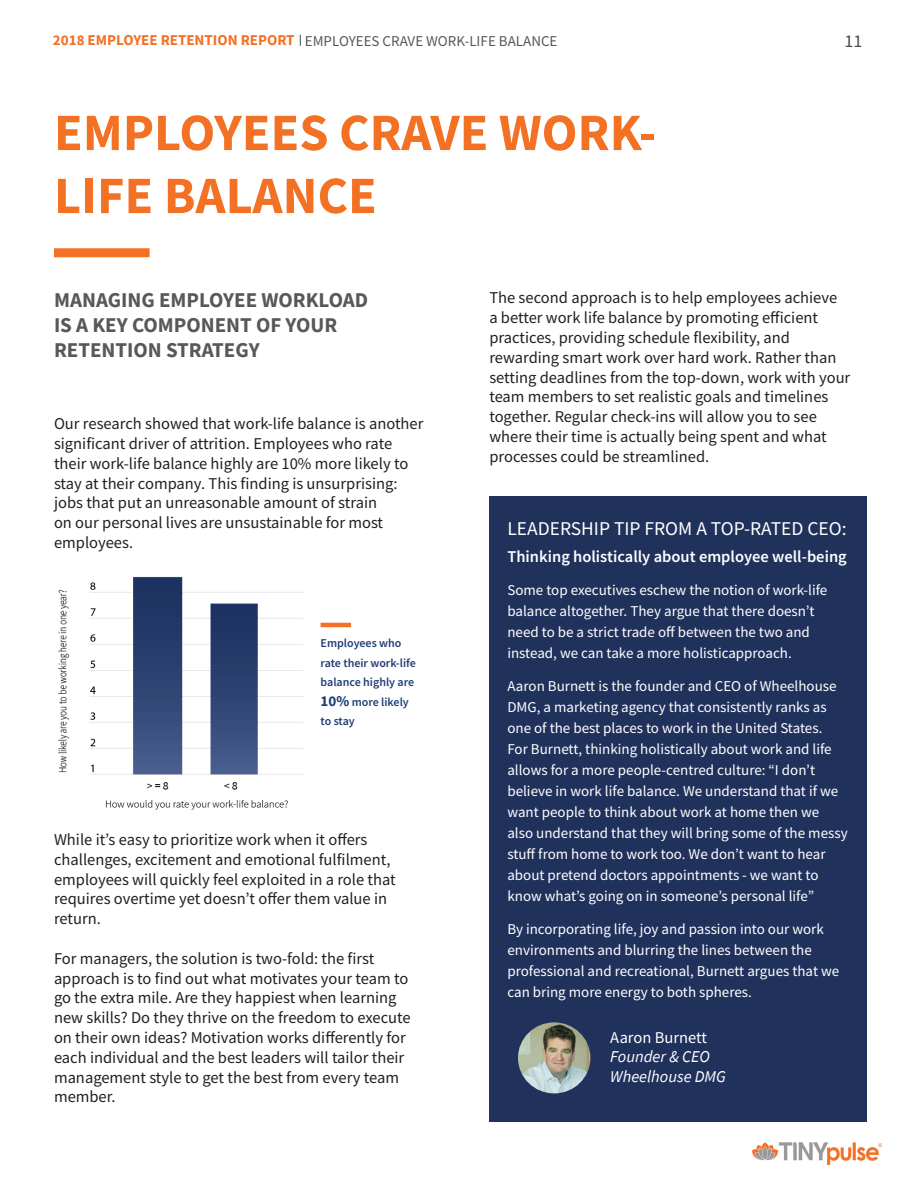
<style>
.page{position:relative;width:918px;height:1188px;background:#fff}
.page>*{position:absolute;margin:0;border:0;box-sizing:border-box;transform-origin:0 0}
.t1{font:700 52.5px/63px "Source Sans Pro";color:#f37124}
.t2{font:700 21px/25.2px "Source Sans Pro";color:#57585a}
.t3{font:19.5px "Source Sans Pro";color:#fff}
.t4{font:18px "Source Sans Pro";color:#494a4a}
.t5{font:16.5px/19.8px "Source Sans Pro";color:#231f20}
.t6{font:600 16.5px "Source Sans Pro";color:#fff}
.t7{font:italic 16.5px "Source Sans Pro";color:#fff}
.t8{font:16.5px "Source Sans Pro";color:#fff}
.t9{font:15px/21px "Source Sans Pro";color:#fff}
.t10{font:15px "Source Sans Pro";color:#57585a}
.t11{font:700 15px "Source Sans Pro";color:#f37124}
.t12{font:600 12px/19.5px "Source Sans Pro";color:#203d76}
.s1{font-weight:700;font-size:15px}
</style>
<div class="page">
<img style="left:753px;top:1143px;width:128px;height:21px">
<div style="left:489px;top:496px;width:378px;height:626px;background:#20315c"></div>
<div style="left:54px;top:248px;width:96px;height:9px;background:#f37124"></div>
<img style="left:89px;top:576px;width:215px;height:234px">
<img style="left:58px;top:589px;width:12px;height:184px">
<hr style="left:321px;top:623px;width:30px;height:4px;background:#f37124">
<img style="left:518px;top:1022px;width:72px;height:71px">
<p class="t11" style="left:53px;top:30px;width:243px">2018 EMPLOYEE RETENTION REPORT</p>
<p class="t4" style="left:845px;top:30px;width:19px">11</p>
<p class="t10" style="left:305px;top:31px;width:254px">EMPLOYEES CRAVE WORK-LIFE BALANCE</p>
<p class="t1" style="left:54px;top:100px;width:604px">EMPLOYEES CRAVE WORK-<br>LIFE BALANCE</p>
<p class="t2" style="left:54px;top:287px;width:316px">MANAGING EMPLOYEE WORKLOAD<br>IS A KEY COMPONENT OF YOUR<br>RETENTION STRATEGY</p>
<p class="t5" style="left:54px;top:414px;width:371px">Our research showed that work-life balance is another significant driver of attrition. Employees who rate their work-life balance highly are 10% more likely to stay at their company. This finding is unsurprising: jobs that put an unreasonable amount of strain<br>on our personal lives are unsustainable for most employees.</p>
<p class="t12" style="left:321px;top:633px;width:97px">Employees who rate their work-life balance highly are<br><span class="s1">10%</span> more likely to stay</p>
<p class="t5" style="left:54px;top:830px;width:343px">While it’s easy to prioritize work when it offers challenges, excitement and emotional fulfilment, employees will quickly feel exploited in a role that requires overtime yet doesn’t offer them value in return.</p>
<p class="t5" style="left:54px;top:948px;width:358px">For managers, the solution is two-fold: the first approach is to find out what motivates your team to go the extra mile. Are they happiest when learning new skills? Do they thrive on the freedom to execute on their own ideas? Motivation works differently for each individual and the best leaders will tailor their</p>
<p class="t5" style="left:54px;top:1067px;width:347px">management style to get the best from every team member.</p>
<p class="t5" style="left:489px;top:288px;width:363px">The second approach is to help employees achieve<br>a better work life balance by promoting efficient practices, providing schedule flexibility, and rewarding smart work over hard work. Rather than setting deadlines from the top-down, work with your team members to set realistic goals and timelines together. Regular check-ins will allow you to see where their time is actually being spent and what processes could be streamlined.</p>
<p class="t3" style="left:507px;top:516px;width:341px">LEADERSHIP TIP FROM A TOP-RATED CEO:</p>
<p class="t6" style="left:507px;top:545px;width:341px">Thinking holistically about employee well-being</p>
<p class="t9" style="left:507px;top:579px;width:321px">Some top executives eschew the notion of work-life balance altogether. They argue that there doesn’t need to be a strict trade off between the two and instead, we can take a more holisticapproach.</p>
<p class="t9" style="left:507px;top:675px;width:342px">Aaron Burnett is the founder and CEO of Wheelhouse DMG, a marketing agency that consistently ranks as one of the best places to work in the United States.<br>For Burnett, thinking holistically about work and life allows for a more people-centred culture: “I don’t believe in work life balance. We understand that if we want people to think about work at home then we also understand that they will bring some of the messy stuff from home to work too. We don’t want to hear about pretend doctors appointments - we want to know what’s going on in someone’s personal life”</p>
<p class="t9" style="left:507px;top:918px;width:333px">By incorporating life, joy and passion into our work environments and blurring the lines between the professional and recreational, Burnett argues that we can bring more energy to both spheres.</p>
<p class="t8" style="left:610px;top:1027px;width:98px">Aaron Burnett</p>
<p class="t7" style="left:610px;top:1046px;width:101px">Founder &amp; CEO</p>
<p class="t7" style="left:610px;top:1066px;width:117px">Wheelhouse DMG</p>
</div>
